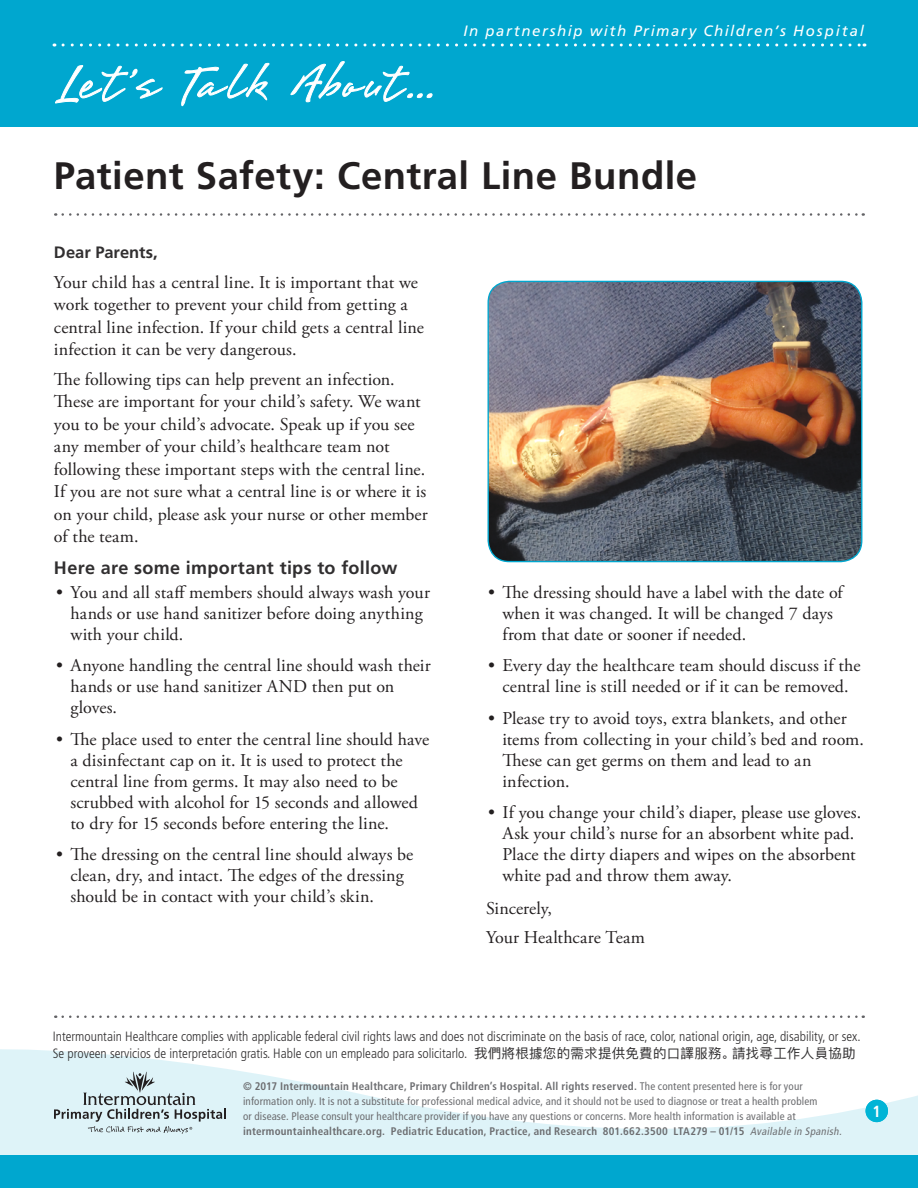
<style>
.page{position:relative;width:918px;height:1188px;background:#fff}
.page>*{position:absolute;margin:0;border:0;box-sizing:border-box;transform-origin:0 0}
.t1{font:60px "Brisa";letter-spacing:.05em;color:#fff}
.Title__h1{font:700 38.25px "Frutiger LT Std";letter-spacing:.015em;color:#231f20}
.Main__p{font:18px/21px "Adobe Garamond Pro";letter-spacing:.005em;color:#231f20}
.Level_2__h3{font:700 18px "Frutiger LT Std";letter-spacing:.015em;color:#312f30}
.Main__p-2{font:700 16.5px "Frutiger LT Std";color:#312f30}
.Page_number{font:700 condensed 16.2px "Frutiger LT Std";color:#fff}
.t2{font:italic 15px "Frutiger LT Std";letter-spacing:.105em;color:#fff}
.t3{font:300 condensed 13.5px/17.1px "Frutiger LT Std";color:#312f30}
.t4{font:condensed 10.95px/15px "Frutiger LT Std";letter-spacing:.015em;color:#6c6d70}
.s1{font-family:"Ping Fang HK";font-weight:400;font-stretch:normal}
.s2{font-weight:700}
.s3{font-style:italic;font-size:10.8px}
</style>
<div class="page">
<svg style="left:0;top:1049px;width:918px;height:107px"></svg>
<div style="left:0;top:0;width:918px;height:127px;background:#00a7cf"></div>
<svg style="left:55px;top:65px;width:108px;height:39px"></svg>
<svg style="left:181px;top:63px;width:89px;height:43px"></svg>
<svg style="left:290px;top:61px;width:143px;height:42px"></svg>
<svg style="left:63px;top:44px;width:802px;height:2px"></svg>
<div style="left:0;top:1156px;width:918px;height:32px;background:#00a7cf"></div>
<div style="left:866px;top:1100px;width:22px;height:22px;background:#00b4d6;border-radius:50%"></div>
<svg style="left:63px;top:213px;width:801px;height:3px"></svg>
<svg style="left:54px;top:1072px;width:172px;height:62px;background:#c5d7db"></svg>
<svg style="left:63px;top:1015px;width:801px;height:3px"></svg>
<img style="left:488px;top:281px;width:374px;height:281px">
<div style="left:488px;top:281px;width:374px;height:281px;border:1px solid #00a7cf;border-radius:21px"></div>
<h1 class="t1" style="left:54px;top:53px;width:382px">Let’s Talk About...</h1>
<p class="t2" style="left:463px;top:22px;width:402px">In partnership with Primary Children’s Hospital</p>
<p class="Title__h1" style="left:54px;top:154px;width:645px">Patient Safety: Central Line Bundle</p>
<p class="Main__p-2" style="left:54px;top:243px;width:105px">Dear Parents,</p>
<p class="Main__p" style="left:54px;top:272px;width:371px;line-height:22.5px">Your child has a central line. It is important that we work together to prevent your child from getting a central line infection. If your child gets a central line infection it can be very dangerous.</p>
<p class="Main__p" style="left:54px;top:369px;width:375px;line-height:22.5px">The following tips can help prevent an infection.<br>These are important for your child’s safety. We want you to be your child’s advocate. Speak up if you see any member of your child’s healthcare team not following these important steps with the central line.<br>If you are not sure what a central line is or where it is on your child, please ask your nurse or other member of the team.</p>
<p class="Level_2__h3" style="left:54px;top:557px;width:345px">Here are some important tips to follow</p>
<p class="Main__p" style="left:70px;top:583px;width:361px;text-indent:-14px">• You and all staff members should always wash your hands or use hand sanitizer before doing anything with your child.</p>
<p class="Main__p" style="left:70px;top:656px;width:362px;text-indent:-14px">• Anyone handling the central line should wash their hands or use hand sanitizer AND then put on gloves.</p>
<p class="Main__p" style="left:70px;top:729px;width:360px;text-indent:-14px">• The place used to enter the central line should have a disinfectant cap on it. It is used to protect the central line from germs. It may also need to be scrubbed with alcohol for 15 seconds and allowed to dry for 15 seconds before entering the line.</p>
<p class="Main__p" style="left:70px;top:844px;width:344px;text-indent:-14px">• The dressing on the central line should always be clean, dry, and intact. The edges of the dressing should be in contact with your child’s skin.</p>
<p class="Main__p" style="left:502px;top:583px;width:342px;text-indent:-14px">• The dressing should have a label with the date of when it was changed. It will be changed 7 days from that date or sooner if needed.</p>
<p class="Main__p" style="left:488px;top:656px;width:374px;text-align:center">• Every day the healthcare team should discuss if the central line is still needed or if it can be removed.</p>
<p class="Main__p" style="left:502px;top:708px;width:363px;text-indent:-14px">• Please try to avoid toys, extra blankets, and other items from collecting in your child’s bed and room.<br>These can get germs on them and lead to an infection.</p>
<p class="Main__p" style="left:502px;top:802px;width:360px;text-indent:-14px">• If you change your child’s diaper, please use gloves.<br>Ask your child’s nurse for an absorbent white pad.<br>Place the dirty diapers and wipes on the absorbent white pad and throw them away.</p>
<p class="Main__p" style="left:486px;top:898px;width:67px">Sincerely,</p>
<p class="Main__p" style="left:486px;top:928px;width:161px">Your Healthcare Team</p>
<p class="t3" style="left:53px;top:1027px;width:809px">Intermountain Healthcare complies with applicable federal civil rights laws and does not discriminate on the basis of race, color, national origin, age, disability, or sex.<br>Se proveen servicios de interpretación gratis. Hable con un empleado para solicitarlo. <span class="s1">我們將根據您的需求提供免費的口譯服務。請找尋工作人員協助</span></p>
<p class="t4" style="left:243px;top:1079px;width:602px"><span class="s2">© 2017 Intermountain Healthcare, Primary Children’s Hospital. All rights reserved.</span> The content presented here is for your information only. It is not a substitute for professional medical advice, and it should not be used to diagnose or treat a health problem<br>or disease. Please consult your healthcare provider if you have any questions or concerns. More health information is available at <span class="s2">intermountainhealthcare.org. Pediatric Education, Practice, and Research 801.662.3500 LTA279 – 01/15</span> <span class="s3">Available in Spanish.</span></p>
<p class="Page_number" style="left:873px;top:1101px;width:10px">1</p>
</div>
